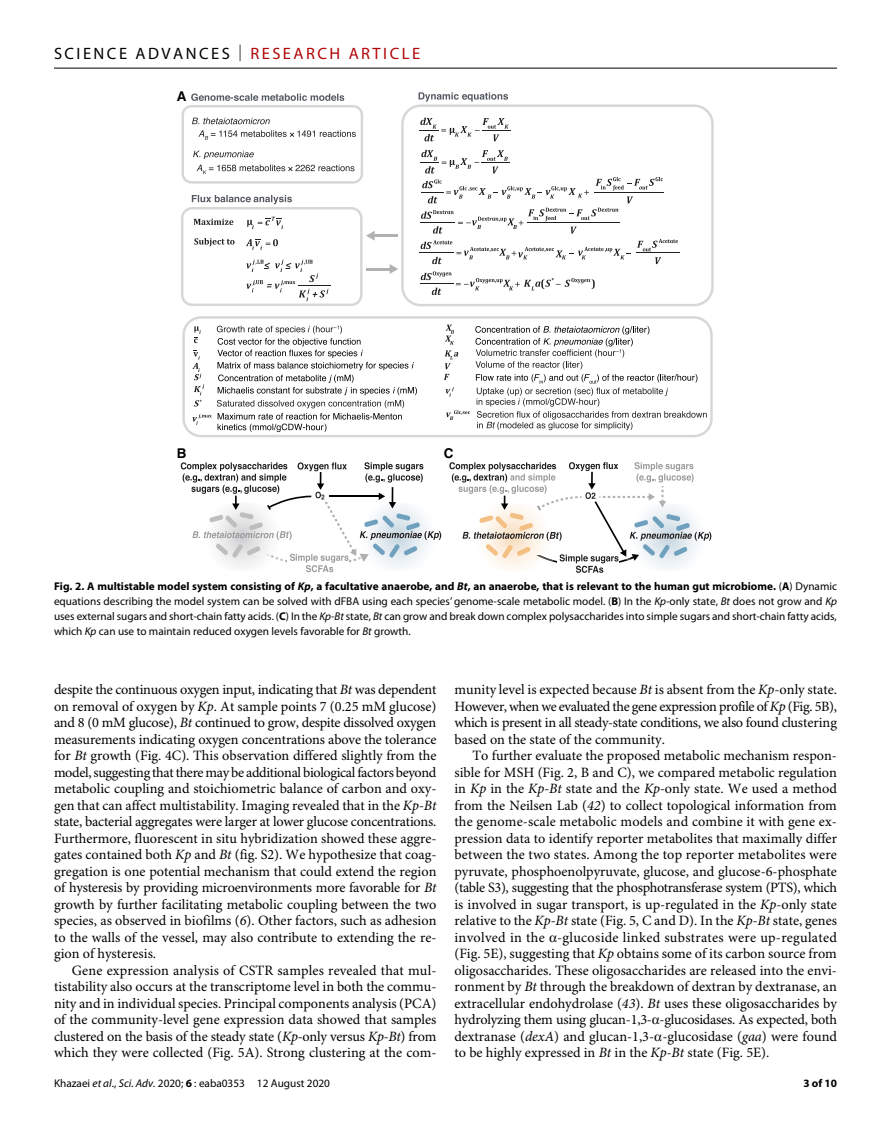
<style>
.page{position:relative;width:891px;height:1134px;background:#fff}
.page>*{position:absolute;margin:0;border:0;box-sizing:border-box;transform-origin:0 0}
.t1{font:16.5px "Myriad Pro";letter-spacing:.15em;color:#000}
.t2{font:14.25px/16.5px "Minion Pro";color:#000;text-align:justify}
.t3{font:700 13.5px "Helvetica";color:#000}
.t4{font:11.25px/15px "Myriad Pro";color:#000;text-align:justify}
.t5{font:700 11.25px "Myriad Pro";color:#000}
.s1{font-weight:300}
.s2{color:#b10508}
.s3{font-weight:700}
.s4{font-weight:700;font-style:italic}
.s5{font-style:italic}
</style>
<div class="page">
<hr style="left:54px;top:68px;width:783px;height:1px;background:#000">
<svg style="left:419px;top:92px;width:89px;height:10px"></svg>
<svg style="left:401px;top:104px;width:313px;height:202px"></svg>
<svg style="left:182px;top:316px;width:531px;height:121px"></svg>
<hr style="left:373px;top:234px;width:25px;height:3px;background:#b1b1b3">
<hr style="left:366px;top:268px;width:25px;height:2px;background:#b1b1b3">
<svg style="left:390px;top:264px;width:8px;height:10px"></svg>
<hr style="left:420px;top:222px;width:35px;height:1px;background:#221e1f">
<hr style="left:420px;top:253px;width:34px;height:1px;background:#221e1f">
<hr style="left:637px;top:253px;width:43px;height:1px;background:#221e1f">
<svg style="left:420px;top:118px;width:91px;height:23px"></svg>
<svg style="left:421px;top:150px;width:257px;height:114px"></svg>
<hr style="left:420px;top:284px;width:33px;height:1px;background:#221e1f">
<svg style="left:421px;top:271px;width:174px;height:24px"></svg>
<svg style="left:181px;top:195px;width:194px;height:111px"></svg>
<svg style="left:182px;top:93px;width:181px;height:91px"></svg>
<svg style="left:192px;top:326px;width:225px;height:106px"></svg>
<svg style="left:444px;top:325px;width:263px;height:105px"></svg>
<svg style="left:181px;top:462px;width:531px;height:111px"></svg>
<p class="t1" style="left:54px;top:40px;width:368px">SCIENCE ADVANCES <span class="s1">|</span> <span class="s2">RESEARCH ARTICLE</span></p>
<p class="t3" style="left:177px;top:88px;width:11px">A</p>
<p class="t3" style="left:177px;top:445px;width:11px">B</p>
<p class="t3" style="left:444px;top:445px;width:11px">C</p>
<p class="t4" style="left:54px;top:579px;width:785px"><span class="s3">Fig. 2. A multistable model system consisting of</span> <span class="s4">Kp</span><span class="s3">, a facultative anaerobe, and</span> <span class="s4">Bt</span><span class="s3">, an anaerobe, that is relevant to the human gut microbiome.</span> (<span class="s3">A</span>) Dynamic equations describing the model system can be solved with dFBA using each species’ genome-scale metabolic model. (<span class="s3">B</span>) In the <span class="s5">Kp-</span>only state, <span class="s5">Bt</span> does not grow and <span class="s5">Kp </span>uses external sugars and short-chain fatty acids. (<span class="s3">C</span>) In the <span class="s5">Kp-Bt</span> state, <span class="s5">Bt</span> can grow and break down complex polysaccharides into simple sugars and short-chain fatty acids, which <span class="s5">Kp</span> can use to maintain reduced oxygen levels favorable for <span class="s5">Bt</span> growth.</p>
<p class="t2" style="left:54px;top:683px;width:384px">despite the continuous oxygen input, indicating that <span class="s5">Bt</span> was dependent on removal of oxygen by <span class="s5">Kp</span>. At sample points 7 (0.25 mM glucose) and 8 (0 mM glucose), <span class="s5">Bt</span> continued to grow, despite dissolved oxygen measurements indicating oxygen concentrations above the tolerance for <span class="s5">Bt</span> growth (Fig. 4C). This observation differed slightly from the model, suggesting that there may be additional biological factors beyond metabolic coupling and stoichiometric balance of carbon and oxy&shy;gen that can affect multistability. Imaging revealed that in the <span class="s5">Kp-Bt </span>state, bacterial aggregates were larger at lower glucose concentrations.<br>Furthermore, fluorescent in situ hybridization showed these aggre&shy;gates contained both <span class="s5">Kp</span> and <span class="s5">Bt</span> (fig. S2). We hypothesize that coag&shy;gregation is one potential mechanism that could extend the region of hysteresis by providing microenvironments more favorable for <span class="s5">Bt </span>growth by further facilitating metabolic coupling between the two species, as observed in biofilms (<span class="s5">6</span>). Other factors, such as adhesion to the walls of the vessel, may also contribute to extending the re&shy;gion of hysteresis.</p>
<p class="t2" style="left:54px;top:963px;width:384px;text-indent:18px">Gene expression analysis of CSTR samples revealed that mul&shy;tistability also occurs at the transcriptome level in both the commu&shy;nity and in individual species. Principal components analysis (PCA) of the community-level gene expression data showed that samples clustered on the basis of the steady state (<span class="s5">Kp-</span>only versus <span class="s5">Kp-Bt</span>) from which they were collected (Fig. 5A). Strong clustering at the com-</p>
<p class="t4" style="left:54px;top:1076px;width:278px">Khazaei <span class="s5">et al</span>., <span class="s5">Sci. Adv.</span> 2020; <span class="s3">6</span> : eaba0353 12 August 2020</p>
<p class="t2" style="left:454px;top:683px;width:384px">munity level is expected because <span class="s5">Bt</span> is absent from the <span class="s5">Kp</span>-only state.<br>However, when we evaluated the gene expression profile of <span class="s5">Kp</span> (Fig. 5B), which is present in all steady-state conditions, we also found clustering based on the state of the community.</p>
<p class="t2" style="left:454px;top:749px;width:384px;text-indent:18px">To further evaluate the proposed metabolic mechanism respon&shy;sible for MSH (Fig. 2, B and C), we compared metabolic regulation in <span class="s5">Kp</span> in the <span class="s5">Kp-Bt</span> state and the <span class="s5">Kp-</span>only state. We used a method from the Neilsen Lab (<span class="s5">42</span>) to collect topological information from the genome-scale metabolic models and combine it with gene ex&shy;pression data to identify reporter metabolites that maximally differ between the two states. Among the top reporter metabolites were pyruvate, phosphoenolpyruvate, glucose, and glucose-6-phosphate (table S3), suggesting that the phosphotransferase system (PTS), which is involved in sugar transport, is up-regulated in the <span class="s5">Kp</span>-only state relative to the <span class="s5">Kp-Bt</span> state (Fig. 5, C and D). In the <span class="s5">Kp-Bt</span> state, genes involved in the -glucoside linked substrates were up-regulated (Fig. 5E), suggesting that <span class="s5">Kp</span> obtains some of its carbon source from oligosaccharides. These oligosaccharides are released into the envi&shy;ronment by <span class="s5">Bt</span> through the breakdown of dextran by dextranase, an extracellular endohydrolase (<span class="s5">43</span>). <span class="s5">Bt</span> uses these oligosaccharides by hydrolyzing them using glucan-1,3- -glucosidases. As expected, both dextranase (<span class="s5">dexA</span>) and glucan-1,3- -glucosidase (<span class="s5">gaa</span>) were found to be highly expressed in <span class="s5">Bt</span> in the <span class="s5">Kp-Bt</span> state (Fig. 5E).</p>
<p class="t5" style="left:803px;top:1074px;width:35px">3 of 10</p>
</div>
